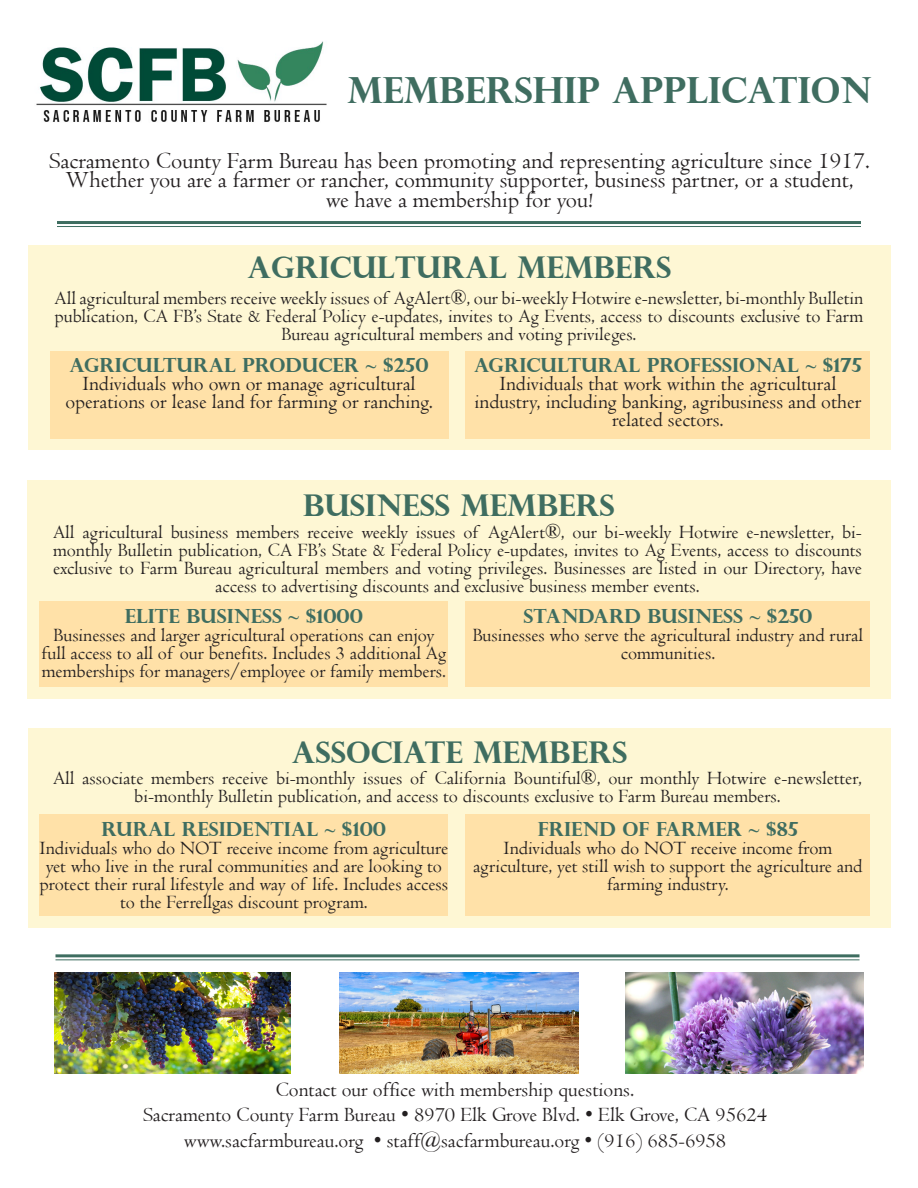
<style>
.page{position:relative;width:918px;height:1188px;background:#fff}
.page>*{position:absolute;margin:0;border:0;box-sizing:border-box;transform-origin:0 0}
.t1{font:700 36px "Perpetua Titling";color:#3f6d60}
.t2{font:700 30px "Perpetua Titling";color:#3f6d60}
.t3{font:24px "Centaur";color:#231f20}
.t4{font:21px/18px "Centaur";color:#231f20;text-align:center}
.t5{font:19.5px/18px "Centaur";color:#231f20;text-align:center}
.t6{font:700 19.5px "Perpetua Titling";color:#3f6d60}
</style>
<div class="page">
<img style="left:340px;top:972px;width:238px;height:102px">
<img style="left:54px;top:972px;width:237px;height:102px">
<img style="left:626px;top:972px;width:238px;height:102px">
<img style="left:36px;top:41px;width:291px;height:81px">
<div style="left:28px;top:246px;width:863px;height:204px;background:#fef7d4"></div>
<div style="left:50px;top:351px;width:398px;height:87px;background:#ffe1a8"></div>
<div style="left:465px;top:351px;width:405px;height:87px;background:#ffe1a8"></div>
<hr style="left:57px;top:221px;width:804px;height:3px;background:#3e6d60">
<hr style="left:57px;top:226px;width:804px;height:1px;background:#3e6d60">
<div style="left:27px;top:481px;width:864px;height:218px;background:#fef7d4"></div>
<div style="left:40px;top:602px;width:408px;height:85px;background:#ffe1a8"></div>
<div style="left:465px;top:602px;width:405px;height:85px;background:#ffe1a8"></div>
<div style="left:28px;top:728px;width:863px;height:199px;background:#fef7d4"></div>
<div style="left:40px;top:814px;width:408px;height:102px;background:#ffe1a8"></div>
<div style="left:465px;top:814px;width:405px;height:102px;background:#ffe1a8"></div>
<hr style="left:56px;top:954px;width:804px;height:3px;background:#3e6d60">
<hr style="left:56px;top:959px;width:804px;height:1px;background:#3e6d60">
<p class="t1" style="left:348px;top:68px;width:526px">MEMBERSHIP APPLICATION</p>
<p class="t3" style="left:49px;top:146px;width:822px">Sacramento County Farm Bureau has been promoting and representing agriculture since 1917.</p>
<p class="t3" style="left:66px;top:165px;width:789px">Whether you are a farmer or rancher, community supporter, business partner, or a student,</p>
<p class="t3" style="left:326px;top:185px;width:269px">we have a membership for you!</p>
<p class="t2" style="left:248px;top:248px;width:425px">AGRICULTURAL MEMBERS</p>
<p class="t5" style="left:55px;top:289px;width:810px">All agricultural members receive weekly issues of AgAlert®, our bi-weekly Hotwire e-newsletter, bi-monthly Bulletin publication, CA FB’s State &amp; Federal Policy e-updates, invites to Ag Events, access to discounts exclusive to Farm<br>Bureau agricultural members and voting privileges.</p>
<p class="t6" style="left:70px;top:353px;width:361px">AGRICULTURAL PRODUCER ~ $250</p>
<p class="t4" style="left:65px;top:375px;width:369px">Individuals who own or manage agricultural operations or lease land for farming or ranching.</p>
<p class="t6" style="left:474px;top:353px;width:389px">AGRICULTURAL PROFESSIONAL ~ $175</p>
<p class="t4" style="left:475px;top:375px;width:388px">Individuals that work within the agricultural industry, including banking, agribusiness and other related sectors.</p>
<p class="t2" style="left:303px;top:486px;width:313px">BUSINESS MEMBERS</p>
<p class="t5" style="left:53px;top:523px;width:810px">All agricultural business members receive weekly issues of AgAlert®, our bi-weekly Hotwire e-newsletter, bi&shy;monthly Bulletin publication, CA FB’s State &amp; Federal Policy e-updates, invites to Ag Events, access to discounts exclusive to Farm Bureau agricultural members and voting privileges. Businesses are listed in our Directory, have access to advertising discounts and exclusive business member events.</p>
<p class="t6" style="left:125px;top:604px;width:240px">ELITE BUSINESS ~ $1000</p>
<p class="t5" style="left:42px;top:626px;width:406px">Businesses and larger agricultural operations can enjoy full access to all of our benefits. Includes 3 additional Ag memberships for managers/employee or family members.</p>
<p class="t6" style="left:524px;top:604px;width:290px">STANDARD BUSINESS ~ $250</p>
<p class="t5" style="left:473px;top:626px;width:392px">Businesses who serve the agricultural industry and rural communities.</p>
<p class="t2" style="left:292px;top:733px;width:337px">ASSOCIATE MEMBERS</p>
<p class="t5" style="left:53px;top:769px;width:810px">All associate members receive bi-monthly issues of California Bountiful®, our monthly Hotwire e-newsletter, bi-monthly Bulletin publication, and access to discounts exclusive to Farm Bureau members.</p>
<p class="t6" style="left:102px;top:817px;width:286px">RURAL RESIDENTIAL ~ $100</p>
<p class="t5" style="left:40px;top:839px;width:410px">Individuals who do NOT receive income from agriculture yet who live in the rural communities and are looking to protect their rural lifestyle and way of life. Includes access to the Ferrellgas discount program.</p>
<p class="t6" style="left:538px;top:817px;width:262px">FRIEND OF FARMER ~ $85</p>
<p class="t5" style="left:473px;top:839px;width:391px">Individuals who do NOT receive income from agriculture, yet still wish to support the agriculture and farming industry.</p>
<p class="t4" style="left:276px;top:1081px;width:360px">Contact our office with membership questions.</p>
<p class="t4" style="left:143px;top:1106px;width:625px">Sacramento County Farm Bureau • 8970 Elk Grove Blvd. • Elk Grove, CA 95624</p>
<p class="t4" style="left:184px;top:1131px;width:544px">www.sacfarmbureau.org • staff@sacfarmbureau.org • (916) 685-6958</p>
</div>
